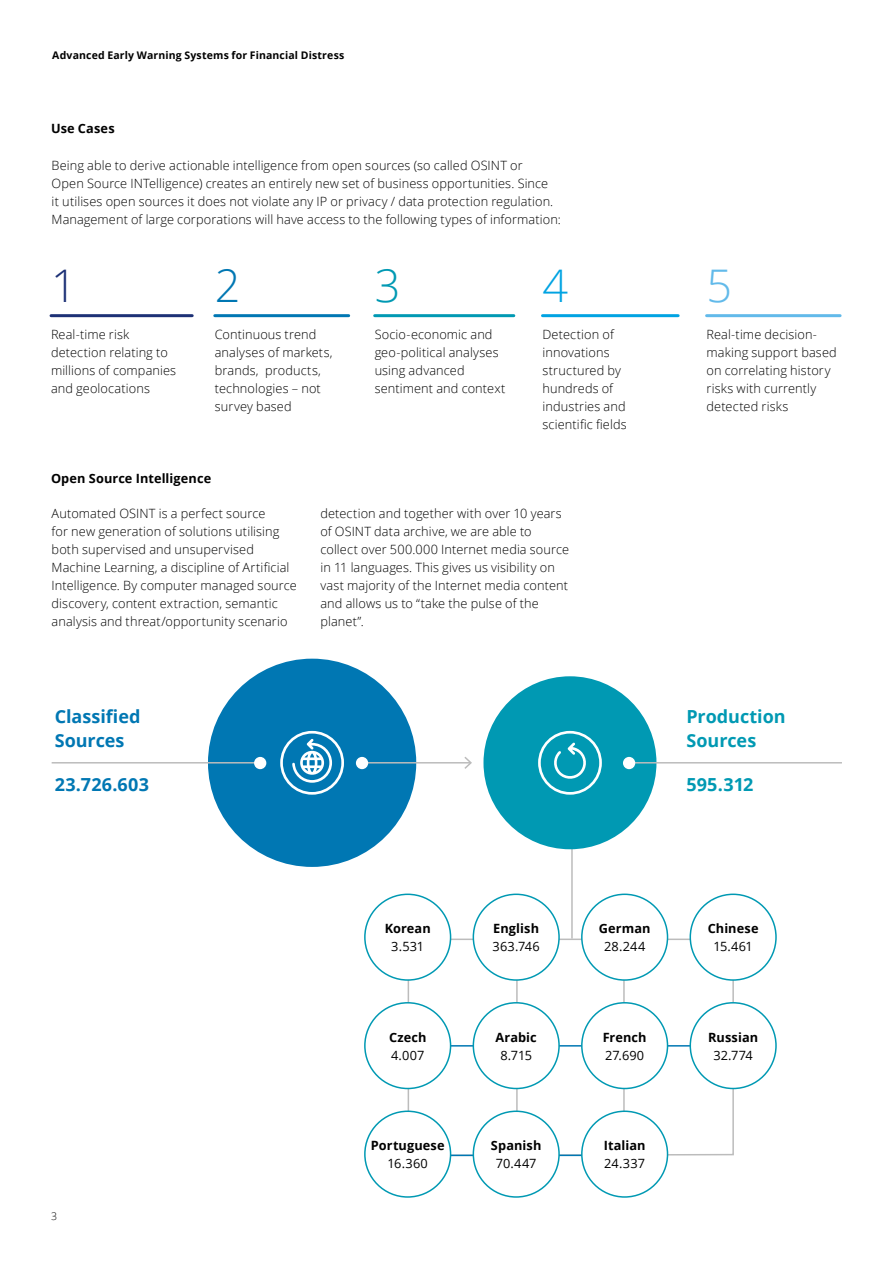
<style>
.page{position:relative;width:893px;height:1263px;background:#fff}
.page>*{position:absolute;margin:0;border:0;box-sizing:border-box;transform-origin:0 0}
.t1{font:300 45px "Open Sans";color:#1d3176}
.t2{font:300 45px "Open Sans";color:#0077b3}
.t3{font:300 45px "Open Sans";color:#0099b3}
.t4{font:300 45px "Open Sans";color:#00a3e2}
.t5{font:300 45px "Open Sans";color:#62baea}
.t6{font:700 18px/24px "Open Sans";letter-spacing:.005em;color:#0077b3}
.t7{font:700 18px/24px "Open Sans";letter-spacing:-.005em;color:#0099b3}
.t8{font:300 12.75px/18px "Open Sans";letter-spacing:.01em;color:#000}
.t9{font:700 12.75px "Open Sans";letter-spacing:.01em;color:#000}
.t10{font:12.75px "Open Sans";letter-spacing:.005em;color:#000}
.t11{font:700 10.5px "Open Sans";letter-spacing:.015em;color:#000}
.t12{font:300 10.5px "Open Sans";color:#000}
</style>
<div class="page">
<svg style="left:407px;top:938px;width:328px;height:219px"></svg>
<hr style="left:51px;top:314px;width:141px;height:3px;background:#1d3176">
<hr style="left:215px;top:314px;width:134px;height:3px;background:#0077b3">
<hr style="left:375px;top:314px;width:139px;height:3px;background:#0099b3">
<hr style="left:542px;top:314px;width:136px;height:3px;background:#00a3e2">
<hr style="left:707px;top:314px;width:133px;height:3px;background:#62baea">
<hr style="left:450px;top:1045px;width:244px;height:1px;background:#0077b3">
<hr style="left:516px;top:928px;width:2px;height:244px;background:#bcbcbc">
<hr style="left:623px;top:928px;width:2px;height:244px;background:#bcbcbc">
<hr style="left:450px;top:1154px;width:216px;height:2px;background:#0077b3">
<div style="left:473px;top:1111px;width:86px;height:86px;background:#fff;border-radius:50%"></div>
<div style="left:473px;top:1110px;width:87px;height:88px;border:2px solid #0099b3;border-radius:50%"></div>
<div style="left:582px;top:1111px;width:85px;height:86px;background:#fff;border-radius:50%"></div>
<div style="left:581px;top:1110px;width:87px;height:88px;border:2px solid #0099b3;border-radius:50%"></div>
<div style="left:365px;top:1111px;width:86px;height:86px;background:#fff;border-radius:50%"></div>
<div style="left:364px;top:1110px;width:87px;height:88px;border:2px solid #0099b3;border-radius:50%"></div>
<div style="left:473px;top:1003px;width:86px;height:85px;background:#fff;border-radius:50%"></div>
<div style="left:473px;top:1002px;width:87px;height:87px;border:2px solid #0099b3;border-radius:50%"></div>
<div style="left:582px;top:1003px;width:85px;height:85px;background:#fff;border-radius:50%"></div>
<div style="left:581px;top:1002px;width:87px;height:87px;border:2px solid #0099b3;border-radius:50%"></div>
<div style="left:690px;top:1003px;width:86px;height:85px;background:#fff;border-radius:50%"></div>
<div style="left:689px;top:1002px;width:88px;height:87px;border:2px solid #0099b3;border-radius:50%"></div>
<div style="left:365px;top:1003px;width:86px;height:85px;background:#fff;border-radius:50%"></div>
<div style="left:364px;top:1002px;width:87px;height:87px;border:2px solid #0099b3;border-radius:50%"></div>
<div style="left:473px;top:894px;width:86px;height:86px;background:#fff;border-radius:50%"></div>
<div style="left:473px;top:893px;width:87px;height:88px;border:2px solid #0099b3;border-radius:50%"></div>
<div style="left:582px;top:894px;width:85px;height:86px;background:#fff;border-radius:50%"></div>
<div style="left:581px;top:893px;width:87px;height:88px;border:2px solid #0099b3;border-radius:50%"></div>
<div style="left:690px;top:894px;width:86px;height:86px;background:#fff;border-radius:50%"></div>
<div style="left:689px;top:893px;width:88px;height:88px;border:2px solid #0099b3;border-radius:50%"></div>
<div style="left:365px;top:894px;width:86px;height:86px;background:#fff;border-radius:50%"></div>
<div style="left:364px;top:893px;width:87px;height:88px;border:2px solid #0099b3;border-radius:50%"></div>
<div style="left:208px;top:659px;width:208px;height:208px;background:#0077b3;border-radius:50%"></div>
<svg style="left:280px;top:731px;width:64px;height:64px"></svg>
<hr style="left:52px;top:762px;width:208px;height:1px;background:#bcbcbc">
<hr style="left:362px;top:762px;width:109px;height:1px;background:#bcbcbc">
<svg style="left:463px;top:757px;width:9px;height:12px"></svg>
<hr style="left:571px;top:806px;width:2px;height:132px;background:#bcbcbc">
<div style="left:254px;top:757px;width:12px;height:12px;background:#fff;border-radius:50%"></div>
<div style="left:356px;top:757px;width:12px;height:12px;background:#fff;border-radius:50%"></div>
<div style="left:483px;top:676px;width:173px;height:173px;background:#0099b3;border-radius:50%"></div>
<svg style="left:538px;top:731px;width:64px;height:64px"></svg>
<hr style="left:629px;top:762px;width:213px;height:1px;background:#bcbcbc">
<div style="left:623px;top:757px;width:12px;height:12px;background:#fff;border-radius:50%"></div>
<p class="t11" style="left:52px;top:48px;width:294px">Advanced Early Warning Systems for Financial Distress</p>
<p class="t9" style="left:51px;top:119px;width:65px">Use Cases</p>
<p class="t8" style="left:52px;top:156px;width:511px">Being able to derive actionable intelligence from open sources (so called OSINT or<br>Open Source INTelligence) creates an entirely new set of business opportunities. Since<br>it utilises open sources it does not violate any IP or privacy / data protection regulation.<br>Management of large corporations will have access to the following types of information:</p>
<h1 class="t1" style="left:51px;top:255px;width:27px">1</h1>
<h1 class="t2" style="left:215px;top:255px;width:27px">2</h1>
<h1 class="t3" style="left:375px;top:255px;width:27px">3</h1>
<h1 class="t4" style="left:542px;top:255px;width:27px">4</h1>
<h1 class="t5" style="left:707px;top:255px;width:27px">5</h1>
<p class="t8" style="left:51px;top:325px;width:127px">Real-time risk detection relating to millions of companies and geolocations</p>
<p class="t8" style="left:215px;top:325px;width:119px">Continuous trend analyses of markets, brands, products, technologies – not survey based</p>
<p class="t8" style="left:375px;top:325px;width:132px">Socio-economic and geo-political analyses using advanced sentiment and context</p>
<p class="t8" style="left:542px;top:325px;width:86px">Detection of innovations structured by hundreds of industries and scientific fields</p>
<p class="t8" style="left:707px;top:325px;width:132px">Real-time decision&shy;making support based on correlating history risks with currently detected risks</p>
<p class="t9" style="left:51px;top:469px;width:162px">Open Source Intelligence</p>
<p class="t8" style="left:52px;top:504px;width:247px">Automated OSINT is a perfect source<br>for new generation of solutions utilising both supervised and unsupervised Machine Learning, a discipline of Artificial Intelligence. By computer managed source discovery, content extraction, semantic analysis and threat/opportunity scenario</p>
<p class="t8" style="left:320px;top:504px;width:250px">detection and together with over 10 years of OSINT data archive, we are able to collect over 500.000 Internet media source in 11 languages. This gives us visibility on vast majority of the Internet media content and allows us to “take the pulse of the planet”.</p>
<h2 class="t6" style="left:55px;top:704px;width:87px">Classified<br>Sources</h2>
<h2 class="t7" style="left:686px;top:704px;width:101px">Production<br>Sources</h2>
<h2 class="t6" style="left:55px;top:772px;width:96px">23.726.603</h2>
<h2 class="t7" style="left:686px;top:772px;width:69px">595.312</h2>
<p class="t12" style="left:51px;top:1209px;width:7px">3</p>
<p class="t9" style="left:385px;top:919px;width:48px">Korean</p>
<p class="t10" style="left:391px;top:938px;width:35px">3.531</p>
<p class="t9" style="left:493px;top:919px;width:47px">English</p>
<p class="t10" style="left:493px;top:938px;width:49px">363.746</p>
<p class="t9" style="left:599px;top:919px;width:53px">German</p>
<p class="t10" style="left:604px;top:938px;width:43px">28.244</p>
<p class="t9" style="left:708px;top:919px;width:52px">Chinese</p>
<p class="t10" style="left:713px;top:938px;width:41px">15.461</p>
<p class="t9" style="left:389px;top:1028px;width:39px">Czech</p>
<p class="t10" style="left:391px;top:1046px;width:35px">4.007</p>
<p class="t9" style="left:495px;top:1028px;width:43px">Arabic</p>
<p class="t10" style="left:500px;top:1046px;width:33px">8.715</p>
<p class="t9" style="left:603px;top:1028px;width:45px">French</p>
<p class="t10" style="left:605px;top:1046px;width:41px">27.690</p>
<p class="t9" style="left:708px;top:1028px;width:52px">Russian</p>
<p class="t10" style="left:713px;top:1046px;width:41px">32.774</p>
<p class="t9" style="left:371px;top:1136px;width:75px">Portuguese</p>
<p class="t10" style="left:387px;top:1155px;width:42px">16.360</p>
<p class="t9" style="left:491px;top:1136px;width:52px">Spanish</p>
<p class="t10" style="left:496px;top:1155px;width:42px">70.447</p>
<p class="t9" style="left:604px;top:1136px;width:43px">Italian</p>
<p class="t10" style="left:604px;top:1155px;width:42px">24.337</p>
</div>
